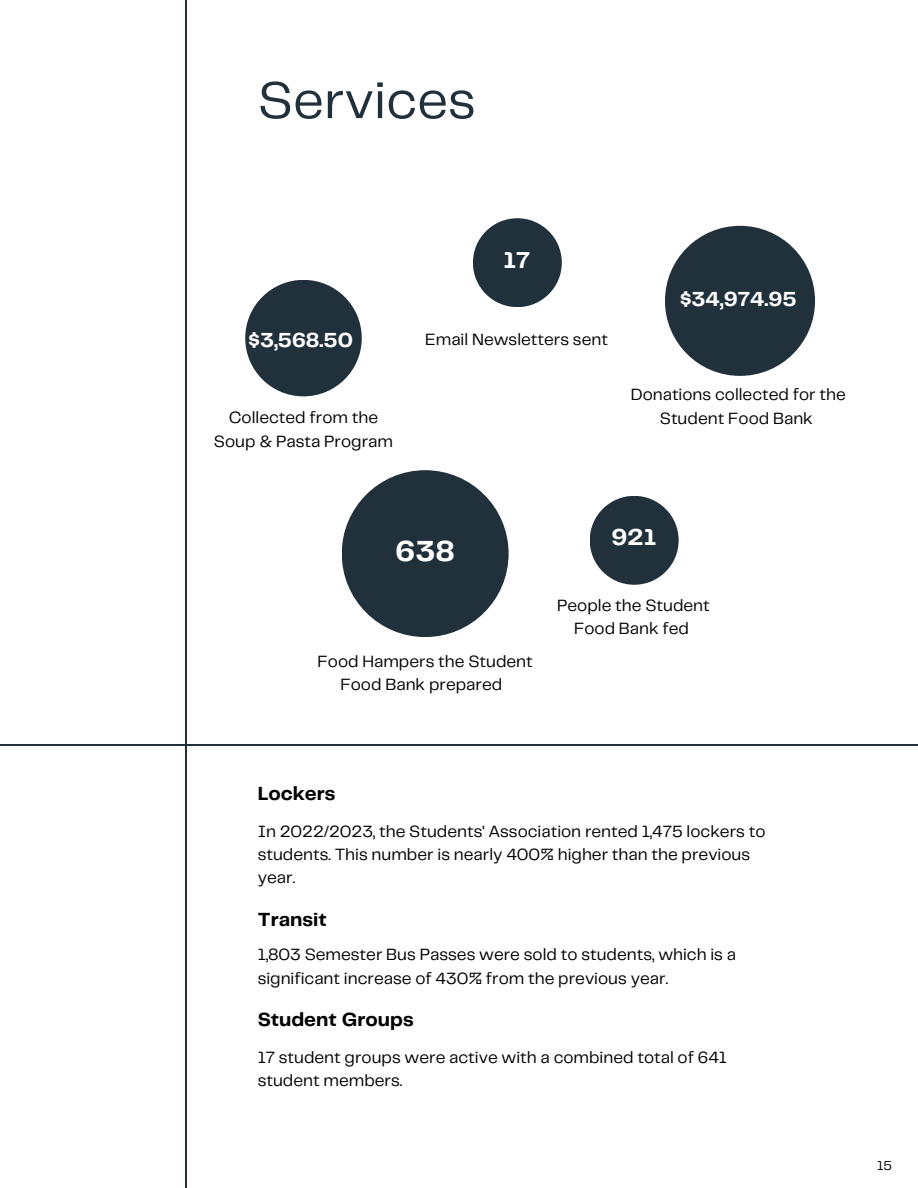
<style>
.page{position:relative;width:918px;height:1188px;background:#fff}
.page>*{position:absolute;margin:0;border:0;box-sizing:border-box;transform-origin:0 0}
.t1{font:53.55px "Telegraf";color:#21313c}
.t2{font:700 30.15px "Telegraf";color:#fff}
.t3{font:700 24px "Telegraf";color:#fff}
.t4{font:700 21.15px "Telegraf";color:#fff}
.t5{font:700 19.8px "Telegraf";color:#000}
.t6{font:16.95px/23.4px "Telegraf";color:#000;text-align:center}
.t7{font:13.5px "Telegraf";color:#000}
</style>
<div class="page">
<div style="left:245px;top:280px;width:117px;height:116px;background:#21313c;border-radius:50%"></div>
<div style="left:590px;top:496px;width:89px;height:89px;background:#21313c;border-radius:50%"></div>
<div style="left:665px;top:226px;width:150px;height:150px;background:#21313c;border-radius:50%"></div>
<div style="left:342px;top:470px;width:167px;height:167px;background:#21313c;border-radius:50%"></div>
<hr style="left:185px;top:0;width:1px;height:1188px;background:#21313c">
<hr style="left:0;top:744px;width:918px;height:1px;background:#21313c">
<div style="left:473px;top:218px;width:89px;height:89px;background:#21313c;border-radius:50%"></div>
<p class="t1" style="left:258px;top:77px;width:219px">Services</p>
<p class="t4" style="left:249px;top:331px;width:106px">$3,568.50</p>
<p class="t6" style="left:214px;top:407px;width:181px">Collected from the<br>Soup &amp; Pasta Program</p>
<p class="t3" style="left:504px;top:250px;width:28px">17</p>
<p class="t6" style="left:425px;top:328px;width:184px">Email Newsletters sent</p>
<p class="t4" style="left:680px;top:290px;width:118px">$34,974.95</p>
<p class="t6" style="left:631px;top:384px;width:217px">Donations collected for the<br>Student Food Bank</p>
<p class="t2" style="left:395px;top:538px;width:61px">638</p>
<p class="t6" style="left:318px;top:651px;width:217px">Food Hampers the Student<br>Food Bank prepared</p>
<p class="t3" style="left:611px;top:527px;width:46px">921</p>
<p class="t6" style="left:557px;top:595px;width:154px">People the Student<br>Food Bank fed</p>
<p class="t5" style="left:258px;top:785px;width:79px">Lockers</p>
<p class="t6" style="left:258px;top:820px;width:509px;text-align:left">In 2022/2023, the Students' Association rented 1,475 lockers to students. This number is nearly 400% higher than the previous year.</p>
<p class="t5" style="left:258px;top:911px;width:70px">Transit</p>
<p class="t6" style="left:258px;top:944px;width:480px;text-align:left">1,803 Semester Bus Passes were sold to students, which is a significant increase of 430% from the previous year.</p>
<p class="t5" style="left:258px;top:1011px;width:157px">Student Groups</p>
<p class="t6" style="left:258px;top:1046px;width:471px;text-align:left">17 student groups were active with a combined total of 641 student members.</p>
<p class="t7" style="left:877px;top:1159px;width:16px">15</p>
</div>
